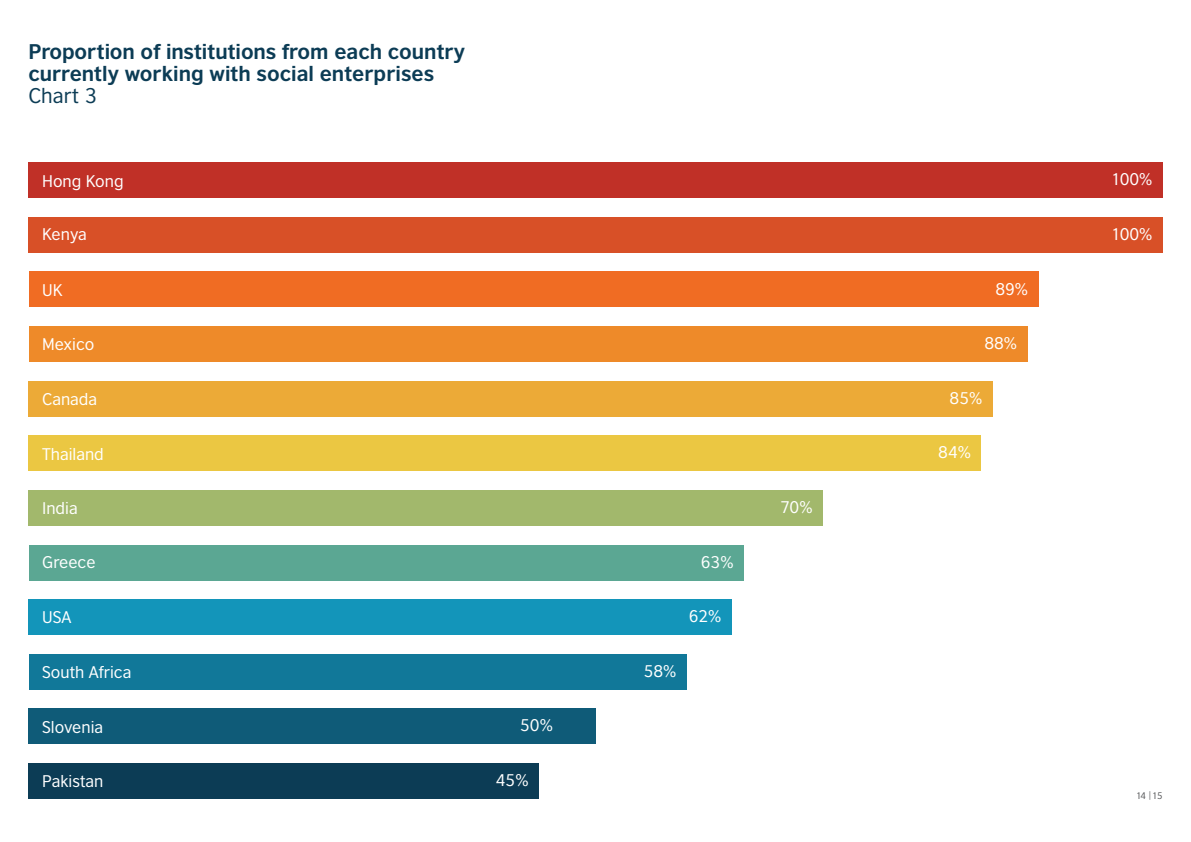
<style>
.page{position:relative;width:1191px;height:842px;background:#fff}
.page>*{position:absolute;margin:0;border:0;box-sizing:border-box;transform-origin:0 0}
.t1{font:700 20px/22px "British Council Sans";color:#0c3c55}
.t2{font:20px "British Council Sans";color:#0c3c55}
.t3{font:15.9px "British Council Sans";color:#fff}
.t4{font:9px "British Council Sans";color:#58595b}
</style>
<div class="page">
<div style="left:28px;top:163px;width:1134px;height:35px;background:#c03027"></div>
<div style="left:28px;top:217px;width:1134px;height:35px;background:#d85027"></div>
<div style="left:29px;top:272px;width:1009px;height:35px;background:#f06c23"></div>
<div style="left:29px;top:326px;width:998px;height:36px;background:#ee8a29"></div>
<div style="left:28px;top:381px;width:964px;height:35px;background:#ecaa37"></div>
<div style="left:28px;top:436px;width:953px;height:35px;background:#ebc742"></div>
<div style="left:29px;top:490px;width:793px;height:36px;background:#a2b86c"></div>
<div style="left:29px;top:545px;width:714px;height:35px;background:#5ba793"></div>
<div style="left:28px;top:599px;width:703px;height:36px;background:#1395ba"></div>
<div style="left:29px;top:654px;width:657px;height:35px;background:#117899"></div>
<div style="left:29px;top:709px;width:567px;height:35px;background:#0f5b78"></div>
<div style="left:28px;top:763px;width:511px;height:35px;background:#0c3c55"></div>
<p class="t1" style="left:28px;top:40px;width:438px">Proportion of institutions from each country currently working with social enterprises</p>
<p class="t2" style="left:28px;top:84px;width:70px">Chart 3</p>
<p class="t3" style="left:42px;top:171px;width:83px">Hong Kong</p>
<p class="t3" style="left:42px;top:225px;width:46px">Kenya</p>
<p class="t3" style="left:1111px;top:170px;width:43px">100%</p>
<p class="t3" style="left:1111px;top:225px;width:43px">100%</p>
<p class="t3" style="left:42px;top:281px;width:22px">UK</p>
<p class="t3" style="left:995px;top:279px;width:34px">89%</p>
<p class="t3" style="left:42px;top:335px;width:54px">Mexico</p>
<p class="t3" style="left:984px;top:334px;width:34px">88%</p>
<p class="t3" style="left:42px;top:390px;width:57px">Canada</p>
<p class="t3" style="left:949px;top:389px;width:34px">85%</p>
<p class="t3" style="left:42px;top:444px;width:63px">Thailand</p>
<p class="t3" style="left:938px;top:443px;width:34px">84%</p>
<p class="t3" style="left:42px;top:499px;width:37px">India</p>
<p class="t3" style="left:780px;top:498px;width:34px">70%</p>
<p class="t3" style="left:42px;top:553px;width:55px">Greece</p>
<p class="t3" style="left:701px;top:552px;width:34px">63%</p>
<p class="t3" style="left:42px;top:608px;width:31px">USA</p>
<p class="t3" style="left:688px;top:607px;width:34px">62%</p>
<p class="t3" style="left:42px;top:663px;width:91px">South Africa</p>
<p class="t3" style="left:644px;top:662px;width:34px">58%</p>
<p class="t3" style="left:42px;top:717px;width:63px">Slovenia</p>
<p class="t3" style="left:520px;top:716px;width:34px">50%</p>
<p class="t3" style="left:42px;top:772px;width:63px">Pakistan</p>
<p class="t3" style="left:496px;top:770px;width:34px">45%</p>
<p class="t4" style="left:1136px;top:791px;width:28px">14 | 15</p>
</div>
